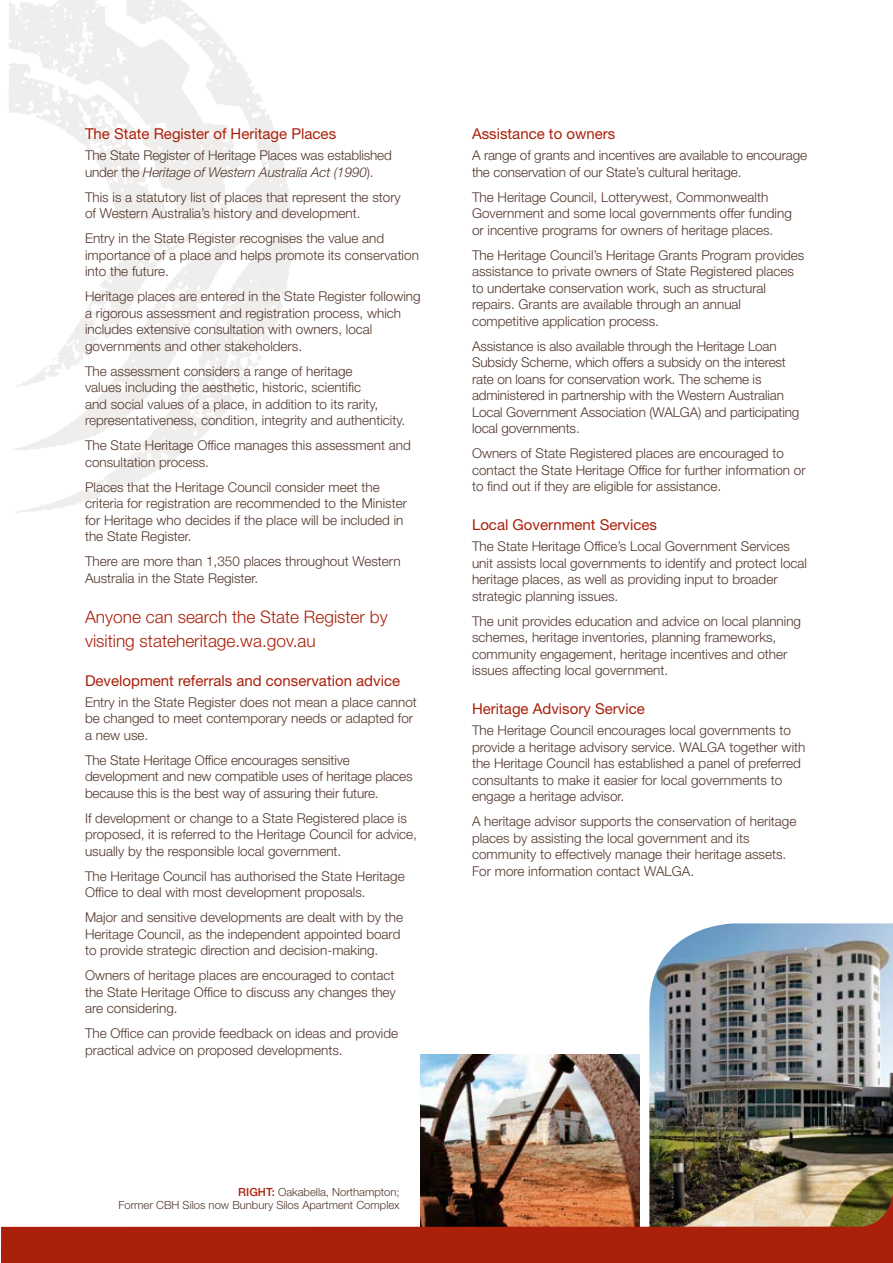
<style>
.page{position:relative;width:893px;height:1263px;background:#fff}
.page>*{position:absolute;margin:0;border:0;box-sizing:border-box;transform-origin:0 0}
.t1{font:300 17.25px/24px "Helvetica Neue LT Std";color:#aa200a}
.t2{font:15px "Helvetica Neue LT Std";color:#aa200a}
.t3{font:300 13.5px/16.5px "Helvetica Neue LT Std";color:#52372c}
.t4{font:300 11.25px/13.5px "Helvetica Neue LT Std";color:#52372c;text-align:right}
.s1{font-style:italic}
.s2{font-weight:500;color:#aa200a}
</style>
<div class="page">
<img style="left:421px;top:1054px;width:219px;height:51px">
<img style="left:649px;top:923px;width:244px;height:182px">
<img style="left:1px;top:1105px;width:892px;height:158px">
<p class="t2" style="left:85px;top:125px;width:253px">The State Register of Heritage Places</p>
<p class="t3" style="left:85px;top:147px;width:308px">The State Register of Heritage Places was established under the <span class="s1">Heritage of Western Australia Act (1990</span>).</p>
<p class="t3" style="left:85px;top:188px;width:317px">This is a statutory list of places that represent the story of Western Australia’s history and development.</p>
<p class="t3" style="left:85px;top:230px;width:335px">Entry in the State Register recognises the value and importance of a place and helps promote its conservation into the future.</p>
<p class="t3" style="left:85px;top:288px;width:337px">Heritage places are entered in the State Register following a rigorous assessment and registration process, which includes extensive consultation with owners, local governments and other stakeholders.</p>
<p class="t3" style="left:85px;top:362px;width:322px">The assessment considers a range of heritage<br>values including the aesthetic, historic, scientific<br>and social values of a place, in addition to its rarity, representativeness, condition, integrity and authenticity.</p>
<p class="t3" style="left:85px;top:437px;width:327px">The State Heritage Office manages this assessment and consultation process.</p>
<p class="t3" style="left:85px;top:478px;width:323px">Places that the Heritage Council consider meet the criteria for registration are recommended to the Minister for Heritage who decides if the place will be included in the State Register.</p>
<p class="t3" style="left:85px;top:553px;width:317px">There are more than 1,350 places throughout Western<br>Australia in the State Register.</p>
<p class="t1" style="left:85px;top:604px;width:304px">Anyone can search the State Register by visiting stateheritage.wa.gov.au</p>
<p class="t2" style="left:85px;top:672px;width:317px">Development referrals and conservation advice</p>
<p class="t3" style="left:85px;top:693px;width:333px">Entry in the State Register does not mean a place cannot be changed to meet contemporary needs or adapted for a new use.</p>
<p class="t3" style="left:85px;top:751px;width:329px">The State Heritage Office encourages sensitive development and new compatible uses of heritage places because this is the best way of assuring their future.</p>
<p class="t3" style="left:85px;top:809px;width:333px">If development or change to a State Registered place is proposed, it is referred to the Heritage Council for advice, usually by the responsible local government.</p>
<p class="t3" style="left:85px;top:867px;width:321px">The Heritage Council has authorised the State Heritage<br>Office to deal with most development proposals.</p>
<p class="t3" style="left:85px;top:909px;width:320px">Major and sensitive developments are dealt with by the<br>Heritage Council, as the independent appointed board to provide strategic direction and decision-making.</p>
<p class="t3" style="left:85px;top:967px;width:312px;text-align:justify">Owners of heritage places are encouraged to contact the State Heritage Office to discuss any changes they are considering.</p>
<p class="t3" style="left:85px;top:1025px;width:315px">The Office can provide feedback on ideas and provide practical advice on proposed developments.</p>
<p class="t2" style="left:472px;top:125px;width:145px">Assistance to owners</p>
<p class="t3" style="left:472px;top:147px;width:337px">A range of grants and incentives are available to encourage the conservation of our State’s cultural heritage.</p>
<p class="t3" style="left:472px;top:188px;width:321px">The Heritage Council, Lotterywest, Commonwealth<br>Government and some local governments offer funding or incentive programs for owners of heritage places.</p>
<p class="t3" style="left:472px;top:246px;width:334px">The Heritage Council’s Heritage Grants Program provides assistance to private owners of State Registered places to undertake conservation work, such as structural repairs. Grants are available through an annual competitive application process.</p>
<p class="t3" style="left:472px;top:337px;width:329px">Assistance is also available through the Heritage Loan Subsidy Scheme, which offers a subsidy on the interest rate on loans for conservation work. The scheme is administered in partnership with the Western Australian Local Government Association (WALGA) and participating local governments.</p>
<p class="t3" style="left:472px;top:445px;width:335px">Owners of State Registered places are encouraged to contact the State Heritage Office for further information or to find out if they are eligible for assistance.</p>
<p class="t2" style="left:472px;top:516px;width:187px">Local Government Services</p>
<p class="t3" style="left:472px;top:538px;width:337px">The State Heritage Office’s Local Government Services unit assists local governments to identify and protect local heritage places, as well as providing input to broader strategic planning issues.</p>
<p class="t3" style="left:472px;top:612px;width:331px">The unit provides education and advice on local planning schemes, heritage inventories, planning frameworks, community engagement, heritage incentives and other issues affecting local government.</p>
<p class="t2" style="left:472px;top:700px;width:174px">Heritage Advisory Service</p>
<p class="t3" style="left:472px;top:722px;width:335px">The Heritage Council encourages local governments to provide a heritage advisory service. WALGA together with the Heritage Council has established a panel of preferred consultants to make it easier for local governments to engage a heritage advisor.</p>
<p class="t3" style="left:472px;top:813px;width:326px">A heritage advisor supports the conservation of heritage places by assisting the local government and its community to effectively manage their heritage assets.<br>For more information contact WALGA.</p>
<p class="t4" style="left:118px;top:1184px;width:283px"><span class="s2">RIGHT:</span> Oakabella, Northampton;<br>Former CBH Silos now Bunbury Silos Apartment Complex</p>
</div>
